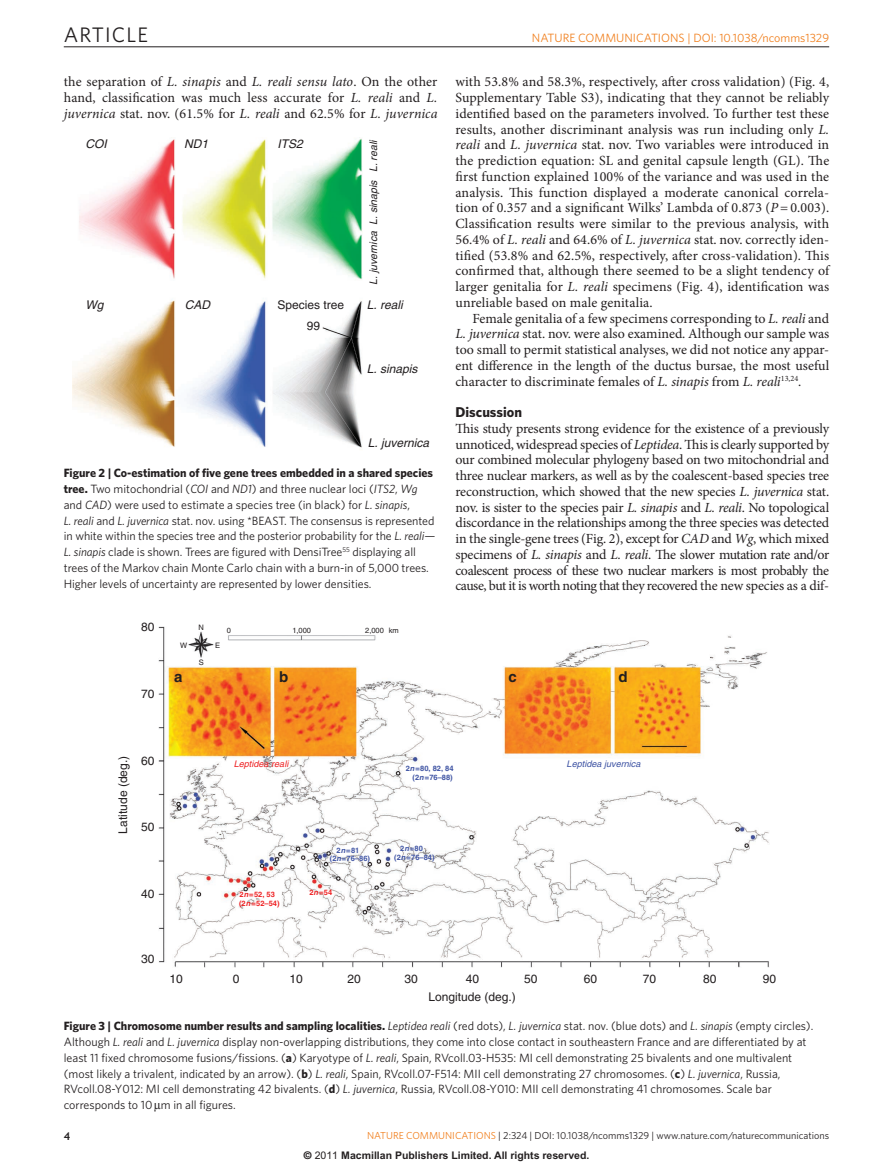
<style>
.page{position:relative;width:893px;height:1174px;background:#fff}
.page>*{position:absolute;margin:0;border:0;box-sizing:border-box;transform-origin:0 0}
.t1{font:21px "Whitney";letter-spacing:.05em;color:#231f20}
.t2{font:700 15px "Helvetica";color:#231f20}
.pSec1ttl{font:700 14.25px "Whitney";color:#231f20}
.pPara{font:13.95px/15.8px "Minion Pro";letter-spacing:.005em;color:#231f20;text-align:justify}
.pFirstpara{font:13.95px/15.8px "Minion Pro";letter-spacing:-.025em;color:#231f20;text-align:justify}
.pFigureCaption{font:12px/15.8px "Whitney";color:#231f20}
.t3{font:12px/20.4px "Helvetica";color:#231f20;text-align:center}
.t4{font:12px "Whitney";color:#f1801f}
.t5{font:italic 12px "Helvetica";color:#231f20}
.t6{font:700 10.5px "Arial";color:#231f20}
.t7{font:italic 10.5px "Helvetica";color:#231f20}
.t8{font:10.2px "Whitney";color:#231f20}
.t9{font:10.2px "Whitney";color:#f1801f}
.t10{font:italic 9.15px "Helvetica";color:#3e53a3}
.t11{font:italic 9.15px "Helvetica";color:#ee2123}
.t12{font:700 7.5px/7.9px "Helvetica";color:#3e53a3;text-align:center}
.t13{font:700 7.5px/8.6px "Helvetica";color:#ee2123}
.t14{font:7.5px "Helvetica";color:#231f20}
.s1{font-style:italic}
.s2{font-weight:700}
.s3{color:#f1801f}
.s4{font-family:"Helvetica"}
.s5{font-weight:400}
</style>
<div class="page">
<hr style="left:64px;top:47px;width:765px;height:1px;background:#231f20">
<img style="left:72px;top:137px;width:291px;height:311px">
<img style="left:159px;top:626px;width:610px;height:342px">
<h1 class="t1" style="left:64px;top:22px;width:86px">ARTICLE</h1>
<p class="t4" style="left:532px;top:31px;width:108px">nature communicati</p>
<p class="t4" style="left:661px;top:31px;width:169px">ons | DOI: 10.1038/ncomms1329</p>
<p class="pPara" style="left:64px;top:74px;width:375px">the separation of <span class="s1">L. sinapis</span> and <span class="s1">L. reali sensu lato</span>. On the other hand, classification was much less accurate for <span class="s1">L. reali</span> and <span class="s1">L. juvernica</span> stat. nov. (61.5% for <span class="s1">L. reali</span> and 62.5% for <span class="s1">L. juvernica</span></p>
<p class="pPara" style="left:455px;top:74px;width:375px">with 53.8% and 58.3%, respectively, after cross validation) (Fig. 4, Supplementary Table S3), indicating that they cannot be reliably identified based on the parameters involved. To further test these results, another discriminant analysis was run including only <span class="s1">L. reali</span> and <span class="s1">L. juvernica</span> stat. nov. Two variables were introduced in the prediction equation: SL and genital capsule length (GL). The first function explained 100% of the variance and was used in the analysis. This function displayed a moderate canonical correla&shy;tion of 0.357 and a significant Wilks’ Lambda of 0.873 (<span class="s1">P</span>=0.003).<br>Classification results were similar to the previous analysis, with 56.4% of <span class="s1">L. reali</span> and 64.6% of <span class="s1">L. juvernica</span> stat. nov. correctly iden&shy;tified (53.8% and 62.5%, respectively, after cross-validation). This confirmed that, although there seemed to be a slight tendency of larger genitalia for <span class="s1">L. reali</span> specimens (Fig. 4), identification was unreliable based on male genitalia.</p>
<p class="pPara" style="left:455px;top:310px;width:375px;text-indent:17px">Female genitalia of a few specimens corresponding to <span class="s1">L. reali</span> and <span class="s1">L. juvernica</span> stat. nov. were also examined. Although our sample was too small to permit statistical analyses, we did not notice any appar&shy;ent difference in the length of the ductus bursae, the most useful character to discriminate females of <span class="s1">L. sinapis</span> from <span class="s1">L. reali</span><sup>13,24</sup>.</p>
<p class="pSec1ttl" style="left:455px;top:403px;width:68px">Discussion</p>
<p class="pFirstpara" style="left:455px;top:420px;width:375px">This study presents strong evidence for the existence of a previously unnoticed, widespread species of <span class="s1">Leptidea</span>. This is clearly supported by our combined molecular phylogeny based on two mitochondrial and three nuclear markers, as well as by the coalescent-based species tree reconstruction, which showed that the new species <span class="s1">L. juvernica</span> stat. nov. is sister to the species pair <span class="s1">L. sinapis</span> and <span class="s1">L. reali</span>. No topological discordance in the relationships among the three species was detected in the single-gene trees (Fig. 2), except for <span class="s1">CAD</span> and <span class="s1">Wg</span>, which mixed specimens of <span class="s1">L. sinapis</span> and <span class="s1">L. reali</span>. The slower mutation rate and/or coalescent process of these two nuclear markers is most probably the cause, but it is worth noting that they recovered the new species as a dif-</p>
<p class="t5" style="left:85px;top:137px;width:23px">COI</p>
<p class="t5" style="left:184px;top:137px;width:25px">ND1</p>
<p class="t5" style="left:277px;top:137px;width:27px">ITS2</p>
<p class="t7" style="left:368px;top:172px;width:34px;rotate:-90deg">L. reali</p>
<p class="t7" style="left:368px;top:225px;width:46px;rotate:-90deg">L. sinapis</p>
<p class="t7" style="left:368px;top:285px;width:55px;rotate:-90deg">L. juvernica</p>
<p class="t5" style="left:85px;top:298px;width:20px">Wg</p>
<p class="t5" style="left:185px;top:298px;width:27px">CAD</p>
<p class="t3" style="left:277px;top:295px;width:68px">Species tree<br>99</p>
<p class="t5" style="left:367px;top:298px;width:38px">L. reali</p>
<p class="t5" style="left:367px;top:362px;width:52px">L. sinapis</p>
<p class="t5" style="left:368px;top:436px;width:63px">L. juvernica</p>
<p class="pFigureCaption" style="left:64px;top:465px;width:373px"><span class="s2">Figure 2 | Co-estimation of five gene trees embedded in a shared species tree.</span> Two mitochondrial (<span class="s1">COI</span> and <span class="s1">ND1</span>) and three nuclear loci (<span class="s1">ITS2</span>, <span class="s1">Wg </span>and <span class="s1">CAD</span>) were used to estimate a species tree (in black) for <span class="s1">L. sinapis</span>,<br><span class="s1">L. reali</span> and <span class="s1">L. juvernica</span> stat. nov. using *BEAST. The consensus is represented in white within the species tree and the posterior probability for the <span class="s1">L. reali</span>— <span class="s1">L. sinapis</span> clade is shown. Trees are figured with DensiTree<sup>55</sup> displaying all trees of the Markov chain Monte Carlo chain with a burn-in of 5,000 trees.<br>Higher levels of uncertainty are represented by lower densities.</p>
<p class="t3" style="left:141px;top:616px;width:15px">80</p>
<p class="t3" style="left:141px;top:683px;width:15px">70</p>
<p class="t14" style="left:180px;top:641px;width:9px">W</p>
<p class="t14" style="left:199px;top:623px;width:7px">N</p>
<p class="t14" style="left:227px;top:625px;width:6px">0</p>
<p class="t14" style="left:292px;top:625px;width:20px">1,000</p>
<p class="t14" style="left:365px;top:625px;width:35px">2,000 km</p>
<p class="t14" style="left:215px;top:641px;width:7px">E</p>
<p class="t14" style="left:199px;top:658px;width:7px">S</p>
<p class="t2" style="left:174px;top:667px;width:10px">a</p>
<p class="t2" style="left:279px;top:667px;width:11px">b</p>
<p class="t2" style="left:509px;top:667px;width:10px">c</p>
<p class="t2" style="left:618px;top:667px;width:11px">d</p>
<p class="t3" style="left:113px;top:833px;width:79px;rotate:-90deg">Latitude (deg.)</p>
<p class="t3" style="left:141px;top:751px;width:15px">60</p>
<p class="t3" style="left:141px;top:817px;width:15px">50</p>
<p class="t3" style="left:141px;top:883px;width:15px">40</p>
<p class="t11" style="left:234px;top:758px;width:56px">Leptidea reali</p>
<p class="t12" style="left:406px;top:764px;width:49px">2<span class="s1">n</span>=80, 82, 84</p>
<p class="t12" style="left:413px;top:773px;width:42px">(2<span class="s1">n</span>=76–88)</p>
<p class="t13" style="left:239px;top:890px;width:42px">2<span class="s1">n</span>=52, 53 (2<span class="s1">n</span>=52–54)</p>
<p class="t12" style="left:400px;top:844px;width:24px">2<span class="s1">n</span>=80</p>
<p class="t12" style="left:330px;top:846px;width:42px">2<span class="s1">n</span>=81 (2<span class="s1">n</span>=76–86)</p>
<p class="t12" style="left:394px;top:853px;width:42px">(2<span class="s1">n</span>=76–84)</p>
<p class="t13" style="left:309px;top:887px;width:24px">2<span class="s1">n</span>=54</p>
<p class="t10" style="left:567px;top:758px;width:75px">Leptidea juvernica</p>
<p class="t3" style="left:141px;top:949px;width:15px">30</p>
<p class="t3" style="left:169px;top:968px;width:15px">10</p>
<p class="t3" style="left:233px;top:968px;width:8px">0</p>
<p class="t3" style="left:289px;top:968px;width:15px">10</p>
<p class="t3" style="left:347px;top:968px;width:15px">20</p>
<p class="t3" style="left:404px;top:968px;width:15px">30</p>
<p class="t3" style="left:466px;top:968px;width:15px">40</p>
<p class="t3" style="left:524px;top:968px;width:15px">50</p>
<p class="t3" style="left:584px;top:968px;width:15px">60</p>
<p class="t3" style="left:643px;top:968px;width:15px">70</p>
<p class="t3" style="left:703px;top:968px;width:15px">80</p>
<p class="t3" style="left:428px;top:986px;width:89px">Longitude (deg.)</p>
<p class="t3" style="left:763px;top:968px;width:15px">90</p>
<p class="pFigureCaption" style="left:64px;top:1018px;width:751px"><span class="s2">Figure 3 | Chromosome number results and sampling localities.</span> <span class="s1">Leptidea reali</span> (red dots), <span class="s1">L. juvernica</span> stat. nov. (blue dots) and <span class="s1">L. sinapis</span> (empty circles).<br>Although <span class="s1">L. reali</span> and <span class="s1">L. juvernica</span> display non-overlapping distributions, they come into close contact in southeastern France and are differentiated by at least 11 fixed chromosome fusions/fissions. (<span class="s2">a</span>) Karyotype of <span class="s1">L. reali</span>, Spain, RVcoll.03-H535: MI cell demonstrating 25 bivalents and one multivalent (most likely a trivalent, indicated by an arrow). (<span class="s2">b</span>) <span class="s1">L. reali</span>, Spain, RVcoll.07-F514: MII cell demonstrating 27 chromosomes. (<span class="s2">c</span>) <span class="s1">L. juvernica</span>, Russia, RVcoll.08-Y012: MI cell demonstrating 42 bivalents. (<span class="s2">d</span>) <span class="s1">L. juvernica</span>, Russia, RVcoll.08-Y010: MII cell demonstrating 41 chromosomes. Scale bar corresponds to 10 m in all figures.</p>
<p class="t9" style="left:367px;top:1129px;width:91px">nature communicati</p>
<p class="t8" style="left:476px;top:1129px;width:355px"><span class="s3">ons</span> | 2:324 | DOI: 10.1038/ncomms1329 | www.nature.com/naturecommunications</p>
<p class="t6" style="left:304px;top:1149px;width:287px"><span class="s4">©</span> <span class="s5">2011</span> Macmillan Publishers Limited. All rights reserved.</p>
</div>
